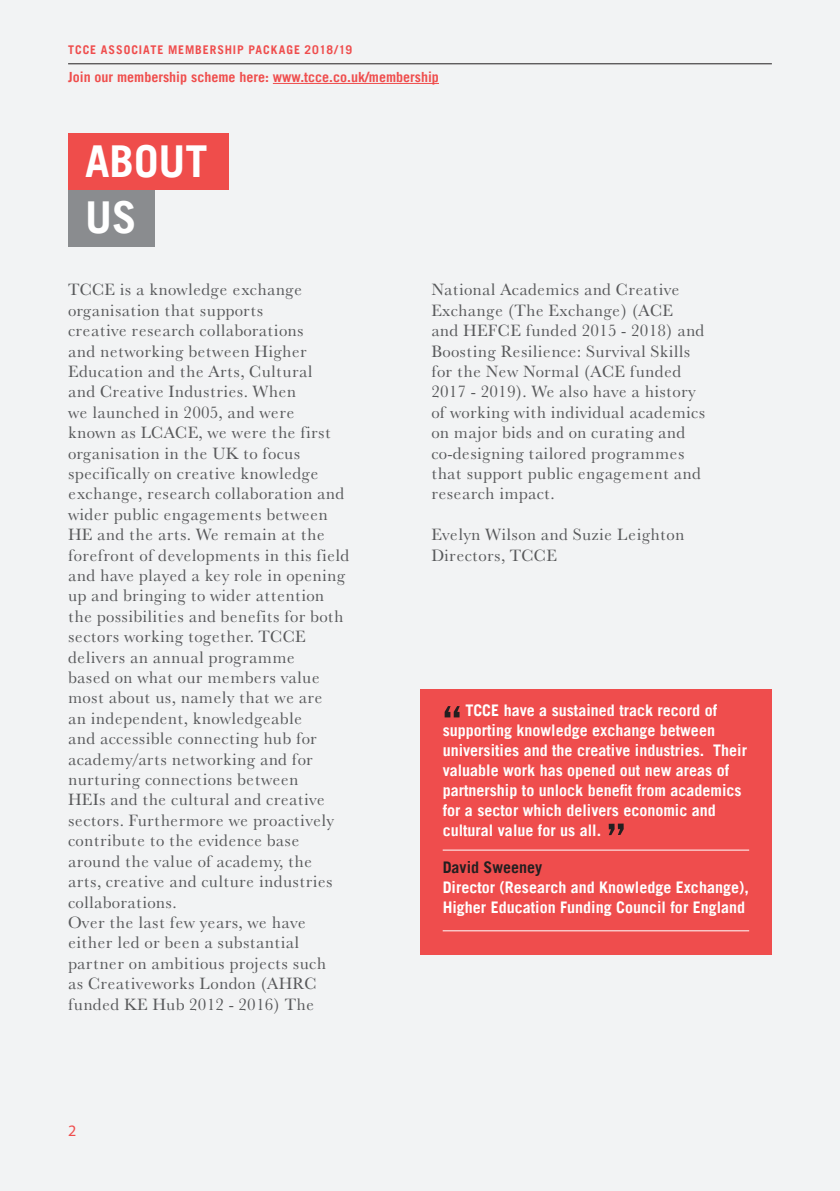
<style>
.page{position:relative;width:840px;height:1191px;background:#fff}
.page>*{position:absolute;margin:0;border:0;box-sizing:border-box;transform-origin:0 0}
.t1{font:700 44px "Trade Gothic LT";color:#fff}
.Body{font:17px/20.4px "Baskerville No 2 BT";letter-spacing:.01em;color:#57585a}
.Quote_-_White{font:700 16px/20px "Trade Gothic LT";color:#fff}
.Name{font:700 16px "Trade Gothic LT";color:#231f20}
.t2{font:16px "Myriad Pro";color:#ef4d4d}
.t3{font:700 14px "Trade Gothic LT";color:#ef4d4c}
.t4{font:700 12px "Trade Gothic LT";letter-spacing:.075em;color:#ef4d4d}
.s1{color:#ef4d4d}
</style>
<div class="page">
<div style="left:0;top:0;width:839px;height:1191px;background:#f2f3f4"></div>
<hr style="left:273px;top:83px;width:166px;height:1px;background:#ef4d4d">
<hr style="left:68px;top:63px;width:703px;height:1px;background:#231f20">
<div style="left:68px;top:134px;width:160px;height:56px;background:#ef4d4b"></div>
<div style="left:68px;top:190px;width:86px;height:57px;background:#8a8c8f"></div>
<div style="left:420px;top:689px;width:351px;height:265px;background:#ef4d4d"></div>
<hr style="left:442px;top:849px;width:306px;height:1px;background:#fff">
<hr style="left:442px;top:930px;width:306px;height:1px;background:#fff">
<svg style="left:608px;top:823px;width:15px;height:12px"></svg>
<svg style="left:444px;top:706px;width:15px;height:11px"></svg>
<p class="t4" style="left:68px;top:42px;width:285px">TCCE ASSOCIATE MEMBERSHIP PACKAGE 2018/19</p>
<p class="t3" style="left:68px;top:68px;width:372px">Join our membership scheme here: <span class="s1">www.tcce.co.uk/membership</span></p>
<p class="t1" style="left:85px;top:134px;width:124px">ABOUT</p>
<p class="t1" style="left:85px;top:190px;width:53px">US</p>
<p class="Body" style="left:68px;top:279px;width:283px">TCCE is a knowledge exchange organisation that supports<br>creative research collaborations<br>and networking between Higher<br>Education and the Arts, Cultural<br>and Creative Industries. When<br>we launched in 2005, and were<br>known as LCACE, we were the first organisation in the UK to focus specifically on creative knowledge exchange, research collaboration and wider public engagements between<br>HE and the arts. We remain at the forefront of developments in this field and have played a key role in opening up and bringing to wider attention the possibilities and benefits for both sectors working together. TCCE delivers an annual programme<br>based on what our members value most about us, namely that we are<br>an independent, knowledgeable<br>and accessible connecting hub for academy/arts networking and for nurturing connections between<br>HEIs and the cultural and creative sectors. Furthermore we proactively contribute to the evidence base around the value of academy, the arts, creative and culture industries collaborations.</p>
<p class="Body" style="left:68px;top:911px;width:259px">Over the last few years, we have either led or been a substantial partner on ambitious projects such as Creativeworks London (AHRC funded KE Hub 2012 - 2016) The</p>
<p class="t2" style="left:68px;top:1120px;width:10px">2</p>
<p class="Body" style="left:431px;top:279px;width:275px">National Academics and Creative<br>Exchange (The Exchange) (ACE<br>and HEFCE funded 2015 - 2018) and<br>Boosting Resilience: Survival Skills for the New Normal (ACE funded<br>2017 - 2019). We also have a history of working with individual academics on major bids and on curating and co-designing tailored programmes that support public engagement and research impact.</p>
<p class="Body" style="left:431px;top:524px;width:254px">Evelyn Wilson and Suzie Leighton</p>
<p class="Body" style="left:431px;top:544px;width:127px">Directors, TCCE</p>
<p class="Quote_-_White" style="left:442px;top:700px;width:305px;text-indent:23px">TCCE have a sustained track record of supporting knowledge exchange between universities and the creative industries. Their valuable work has opened out new areas of partnership to unlock benefit from academics for a sector which delivers economic and cultural value for us all.</p>
<p class="Name" style="left:442px;top:857px;width:101px">David Sweeney</p>
<p class="Quote_-_White" style="left:442px;top:877px;width:307px">Director (Research and Knowledge Exchange),<br>Higher Education Funding Council for England</p>
</div>
